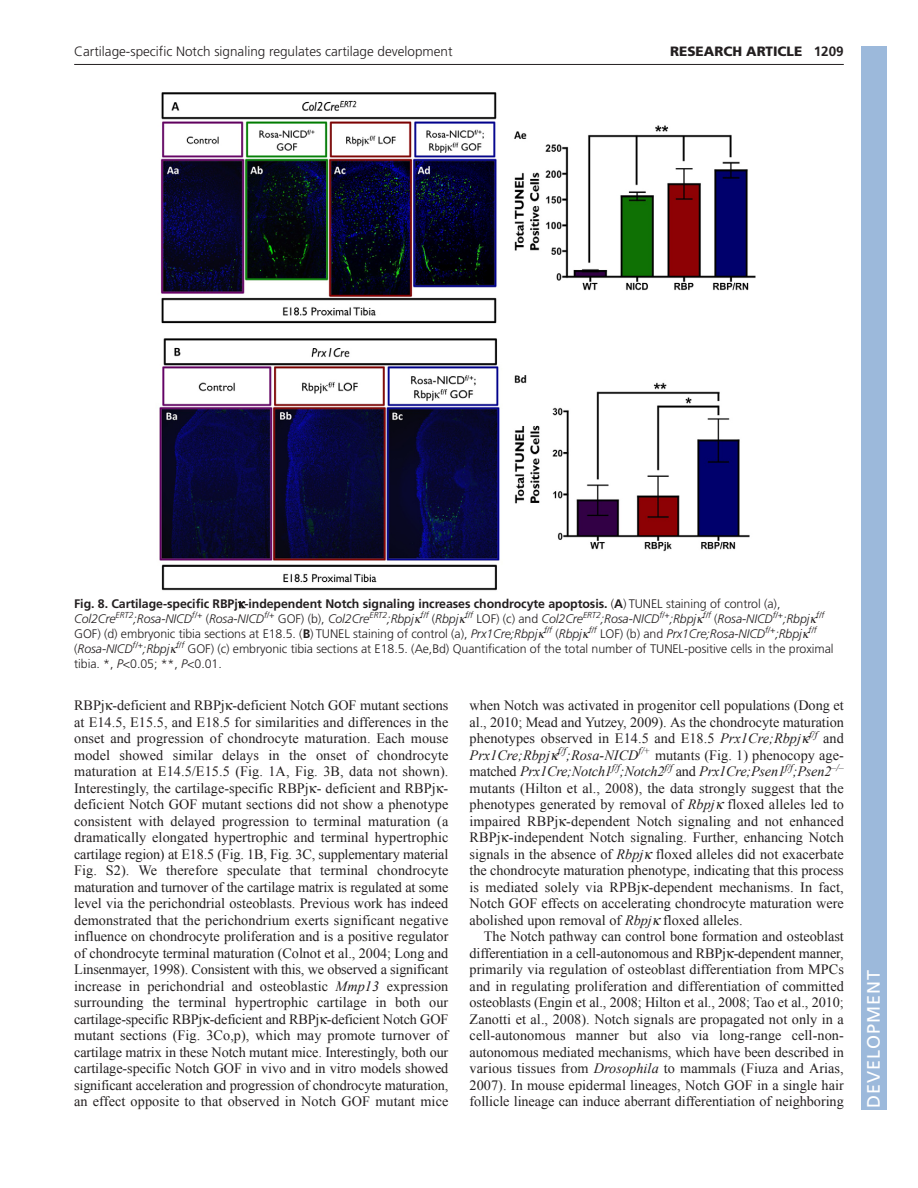
<style>
.page{position:relative;width:918px;height:1188px;background:#fff}
.page>*{position:absolute;margin:0;border:0;box-sizing:border-box;transform-origin:0 0}
.t1{font:18px "Frutiger LT Std";letter-spacing:.055em;color:#fff}
.t2{font:14.25px/16.5px "Times New Roman";letter-spacing:-.005em;color:#231f20;text-align:justify}
.t3{font:300 13.5px "Frutiger LT Std";color:#231f20}
.t4{font:900 13.5px "Frutiger LT Std";color:#231f20}
.t5{font:300 12.3px/15px "Frutiger LT Std";letter-spacing:-.005em;color:#231f20}
.s1{font-weight:700}
.s2{font-style:italic}
</style>
<div class="page">
<hr style="left:74px;top:64px;width:770px;height:1px;background:#231f20">
<img style="left:159px;top:92px;width:597px;height:499px">
<div style="left:861px;top:46px;width:25px;height:1064px;background:#9cb9db"></div>
<p class="t3" style="left:74px;top:46px;width:380px">Cartilage-specific Notch signaling regulates cartilage development</p>
<p class="t4" style="left:670px;top:46px;width:175px">RESEARCH ARTICLE <span class="s1">1209</span></p>
<p class="t5" style="left:74px;top:597px;width:761px"><span class="s1">Fig. 8. Cartilage-specific RBPj -independent Notch signaling increases chondrocyte apoptosis.</span> (<span class="s1">A</span>) TUNEL staining of control (a), <span class="s2">Col2Cre</span><sup>ERT2</sup><span class="s2">;Rosa-NICD</span><sup>f/+</sup> (<span class="s2">Rosa-NICD</span><sup>f/+</sup> GOF) (b), <span class="s2">Col2Cre</span><sup>ERT2</sup><span class="s2">;Rbpj</span> <sup>f/f</sup> (<span class="s2">Rbpj</span> <sup>f/f</sup> LOF) (c) and <span class="s2">Col2Cre</span><sup>ERT2</sup><span class="s2">;Rosa-NICD</span><sup>f/+</sup><span class="s2">;Rbpj</span> <sup>f/f</sup> (<span class="s2">Rosa-NICD</span><sup>f/+</sup><span class="s2">;Rbpj</span> <sup>f/f </sup>GOF) (d) embryonic tibia sections at E18.5. (<span class="s1">B</span>) TUNEL staining of control (a), <span class="s2">Prx1Cre;Rbpj</span> <sup>f/f</sup> (<span class="s2">Rbpj</span> <sup>f/f</sup> LOF) (b) and <span class="s2">Prx1Cre;Rosa-NICD</span><sup>f/+</sup><span class="s2">;Rbpj</span> <sup>f/f </sup>(<span class="s2">Rosa-NICD</span><sup>f/+</sup><span class="s2">;Rbpj</span> <sup>f/f</sup> GOF) (c) embryonic tibia sections at E18.5. (Ae,Bd) Quantification of the total number of TUNEL-positive cells in the proximal tibia. *, <span class="s2">P</span>&lt;0.05; **, <span class="s2">P</span>&lt;0.01.</p>
<p class="t2" style="left:74px;top:697px;width:376px">RBPj -deficient and RBPj -deficient Notch GOF mutant sections at E14.5, E15.5, and E18.5 for similarities and differences in the onset and progression of chondrocyte maturation. Each mouse model showed similar delays in the onset of chondrocyte maturation at E14.5/E15.5 (Fig. 1A, Fig. 3B, data not shown).<br>Interestingly, the cartilage-specific RBPj - deficient and RBPj - deficient Notch GOF mutant sections did not show a phenotype consistent with delayed progression to terminal maturation (a dramatically elongated hypertrophic and terminal hypertrophic cartilage region) at E18.5 (Fig. 1B, Fig. 3C, supplementary material Fig. S2). We therefore speculate that terminal chondrocyte maturation and turnover of the cartilage matrix is regulated at some level via the perichondrial osteoblasts. Previous work has indeed demonstrated that the perichondrium exerts significant negative influence on chondrocyte proliferation and is a positive regulator of chondrocyte terminal maturation (Colnot et al., 2004; Long and Linsenmayer, 1998). Consistent with this, we observed a significant increase in perichondrial and osteoblastic <span class="s2">Mmp13</span> expression surrounding the terminal hypertrophic cartilage in both our cartilage-specific RBPj -deficient and RBPj -deficient Notch GOF mutant sections (Fig. 3Co,p), which may promote turnover of cartilage matrix in these Notch mutant mice. Interestingly, both our cartilage-specific Notch GOF in vivo and in vitro models showed significant acceleration and progression of chondrocyte maturation, an effect opposite to that observed in Notch GOF mutant mice</p>
<p class="t2" style="left:470px;top:697px;width:376px">when Notch was activated in progenitor cell populations (Dong et al., 2010; Mead and Yutzey, 2009). As the chondrocyte maturation phenotypes observed in E14.5 and E18.5 <span class="s2">Prx1Cre;Rbpj</span> <sup>f/f</sup> and <span class="s2">Prx1Cre;Rbpj</span> <sup>f/f</sup><span class="s2">;Rosa-NICD</span><sup>f/+</sup> mutants (Fig. 1) phenocopy age&shy;matched <span class="s2">Prx1Cre;Notch1</span><sup>f/f</sup><span class="s2">;Notch2</span><sup>f/f</sup> and <span class="s2">Prx1Cre;Psen1</span><sup>f/f</sup><span class="s2">;Psen2</span><sup>–/– </sup>mutants (Hilton et al., 2008), the data strongly suggest that the phenotypes generated by removal of <span class="s2">Rbpj</span> floxed alleles led to impaired RBPj -dependent Notch signaling and not enhanced RBPj -independent Notch signaling. Further, enhancing Notch signals in the absence of <span class="s2">Rbpj</span> floxed alleles did not exacerbate the chondrocyte maturation phenotype, indicating that this process is mediated solely via RPBj -dependent mechanisms. In fact, Notch GOF effects on accelerating chondrocyte maturation were abolished upon removal of <span class="s2">Rbpj</span> floxed alleles.</p>
<p class="t2" style="left:470px;top:928px;width:376px;text-indent:14px">The Notch pathway can control bone formation and osteoblast differentiation in a cell-autonomous and RBPj -dependent manner, primarily via regulation of osteoblast differentiation from MPCs and in regulating proliferation and differentiation of committed osteoblasts (Engin et al., 2008; Hilton et al., 2008; Tao et al., 2010; Zanotti et al., 2008). Notch signals are propagated not only in a cell-autonomous manner but also via long-range cell-non&shy;autonomous mediated mechanisms, which have been described in various tissues from <span class="s2">Drosophila</span> to mammals (Fiuza and Arias, 2007). In mouse epidermal lineages, Notch GOF in a single hair follicle lineage can induce aberrant differentiation of neighboring</p>
<p class="t1" style="left:863px;top:1108px;width:140px;rotate:-90deg">DEVELOPMENT</p>
</div>
